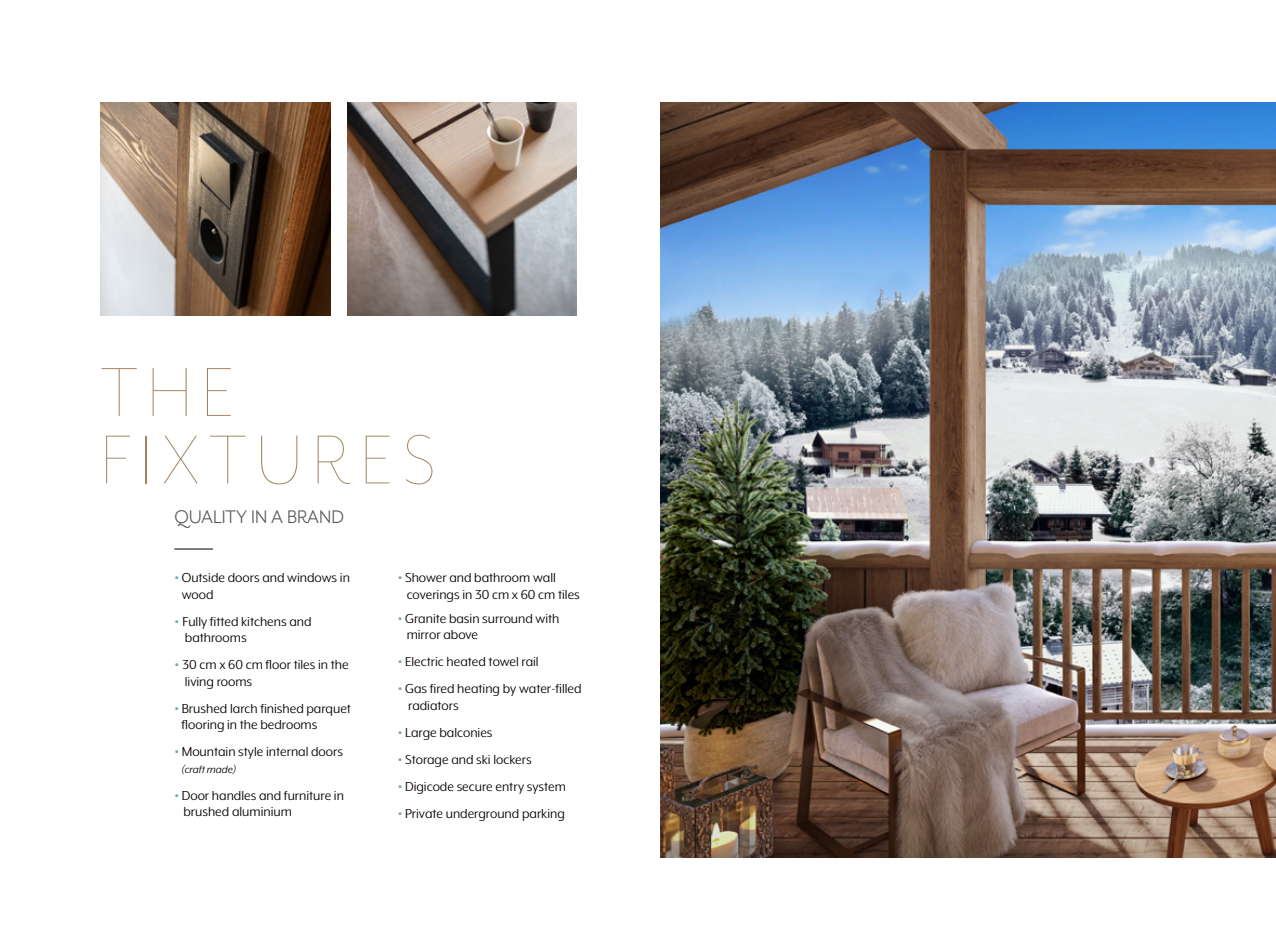
<style>
.page{position:relative;width:1276px;height:936px;background:#fff}
.page>*{position:absolute;margin:0;border:0;box-sizing:border-box;transform-origin:0 0}
.t1{font:100 79.5px/67.5px "Mr Eaves XL San OT";letter-spacing:.12em;color:#9f835e}
.t2{font:21px "Mr Eaves XL San OT";color:#575756}
.t3{font:15px/16.5px "Mr Eaves XL Mod Nar OT";color:#000;scale:1.2 1}
.t4{font:italic 12px "Mr Eaves XL Mod Nar OT";color:#000;scale:1.2 1}
.s1{font-size:25.5px;color:#74a2b7}
</style>
<div class="page">
<hr style="left:174px;top:548px;width:39px;height:1px;background:#000">
<img style="left:660px;top:102px;width:616px;height:755px">
<img style="left:347px;top:102px;width:230px;height:214px">
<img style="left:101px;top:102px;width:229px;height:214px">
<h1 class="t1" style="left:101px;top:358px;width:336px">THE<br>FIXTURES</h1>
<h2 class="t2" style="left:174px;top:506px;width:171px">QUALITY IN A BRAND</h2>
<p class="t3" style="left:182px;top:569px;width:141px;text-indent:-8px"><span class="s1">•</span> Outside doors and windows in wood</p>
<p class="t3" style="left:185px;top:612px;width:107px;text-indent:-10px"><span class="s1">•</span> Fully fitted kitchens and bathrooms</p>
<p class="t3" style="left:185px;top:656px;width:138px;text-indent:-10px"><span class="s1">•</span> 30 cm x 60 cm floor tiles in the living rooms</p>
<p class="t3" style="left:182px;top:699px;width:143px;text-indent:-7px"><span class="s1">•</span> Brushed larch finished parquet flooring in the bedrooms</p>
<p class="t3" style="left:174px;top:743px;width:142px"><span class="s1">•</span> Mountain style internal doors</p>
<p class="t4" style="left:182px;top:762px;width:47px">(craft made)</p>
<p class="t3" style="left:183px;top:786px;width:135px;text-indent:-9px"><span class="s1">•</span> Door handles and furniture in brushed aluminium</p>
<p class="t3" style="left:407px;top:569px;width:146px;text-indent:-9px"><span class="s1">•</span> Shower and bathroom wall coverings in 30 cm x 60 cm tiles</p>
<p class="t3" style="left:407px;top:609px;width:129px;text-indent:-9px"><span class="s1">•</span> Granite basin surround with mirror above</p>
<p class="t3" style="left:398px;top:653px;width:119px"><span class="s1">•</span> Electric heated towel rail</p>
<p class="t3" style="left:408px;top:680px;width:146px;text-indent:-11px"><span class="s1">•</span> Gas fired heating by water-filled radiators</p>
<p class="t3" style="left:398px;top:723px;width:81px"><span class="s1">•</span> Large balconies</p>
<p class="t3" style="left:398px;top:750px;width:113px"><span class="s1">•</span> Storage and ski lockers</p>
<p class="t3" style="left:398px;top:777px;width:142px"><span class="s1">•</span> Digicode secure entry system</p>
<p class="t3" style="left:398px;top:804px;width:141px"><span class="s1">•</span> Private underground parking</p>
</div>
